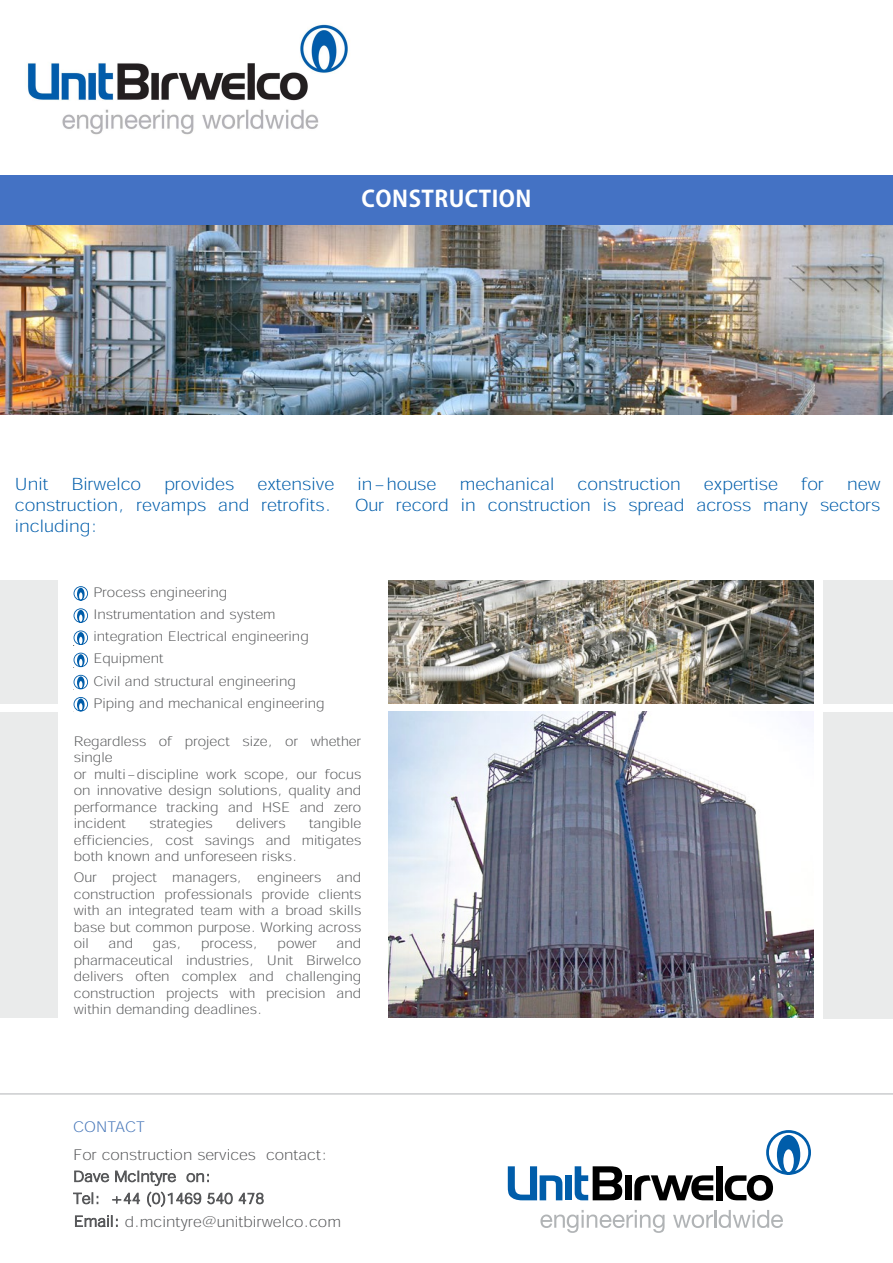
<style>
.page{position:relative;width:893px;height:1263px;background:#fff}
.page>*{position:absolute;margin:0;border:0;box-sizing:border-box;transform-origin:0 0}
.t1{font:700 22.5px "Adobe Gothic Std";letter-spacing:.02em;color:#fff}
.t2{font:300 17.1px "Adobe Gothic Std";color:#005daa}
.t3{font:300 15px/22.4px "Adobe Gothic Std";color:#58595b}
.t4{font:300 15px "Adobe Gothic Std";color:#4777b9}
.t5{font:300 13.5px/16.5px "Adobe Gothic Std";color:#58595b;text-align:justify}
</style>
<div class="page">
<img style="left:0;top:175px;width:893px;height:240px">
<svg style="left:73px;top:586px;width:15px;height:15px"></svg>
<svg style="left:73px;top:630px;width:15px;height:16px"></svg>
<svg style="left:73px;top:675px;width:15px;height:15px"></svg>
<svg style="left:73px;top:608px;width:15px;height:15px"></svg>
<svg style="left:73px;top:653px;width:15px;height:15px"></svg>
<svg style="left:73px;top:697px;width:15px;height:15px"></svg>
<img style="left:388px;top:580px;width:425px;height:124px">
<div style="left:823px;top:580px;width:70px;height:124px;background:#eaebeb"></div>
<div style="left:823px;top:712px;width:70px;height:306px;background:#eaebeb"></div>
<div style="left:0;top:580px;width:57px;height:124px;background:#eaebeb"></div>
<img style="left:388px;top:712px;width:425px;height:306px">
<div style="left:0;top:712px;width:57px;height:306px;background:#eaebeb"></div>
<svg style="left:540px;top:1210px;width:125px;height:23px"></svg>
<svg style="left:673px;top:1210px;width:110px;height:18px"></svg>
<div style="left:625px;top:1175px;width:7px;height:25px;background:#000"></div>
<div style="left:716px;top:1166px;width:7px;height:34px;background:#000"></div>
<svg style="left:634px;top:1175px;width:79px;height:25px"></svg>
<svg style="left:725px;top:1130px;width:86px;height:71px"></svg>
<svg style="left:575px;top:1166px;width:47px;height:34px"></svg>
<svg style="left:508px;top:1166px;width:54px;height:34px"></svg>
<div style="left:565px;top:1175px;width:7px;height:25px;background:#005daa"></div>
<hr style="left:0;top:1093px;width:893px;height:1px;background:#b1b4b6">
<img style="left:27px;top:24px;width:321px;height:111px">
<h1 class="t1" style="left:362px;top:185px;width:172px">CONSTRUCTION</h1>
<p class="t2" style="left:15px;top:471px;width:35px">Unit</p>
<p class="t2" style="left:72px;top:471px;width:71px">Birwelco</p>
<p class="t2" style="left:164px;top:471px;width:71px">provides</p>
<p class="t2" style="left:257px;top:471px;width:78px">extensive</p>
<p class="t2" style="left:357px;top:471px;width:81px">in-house</p>
<p class="t2" style="left:460px;top:471px;width:96px">mechanical</p>
<p class="t2" style="left:577px;top:471px;width:105px">construction</p>
<p class="t2" style="left:704px;top:471px;width:76px">expertise</p>
<p class="t2" style="left:801px;top:471px;width:24px">for</p>
<p class="t2" style="left:847px;top:471px;width:35px">new</p>
<p class="t2" style="left:15px;top:492px;width:318px">construction, revamps and retrofits.</p>
<p class="t2" style="left:355px;top:492px;width:527px">Our record in construction is spread across many sectors</p>
<p class="t2" style="left:15px;top:514px;width:84px">including:</p>
<p class="t5" style="left:93px;top:580px;width:233px;line-height:22.2px;text-align:left">Process engineering<br>Instrumentation and system integration Electrical engineering<br>Equipment<br>Civil and structural engineering<br>Piping and mechanical engineering</p>
<p class="t5" style="left:74px;top:732px;width:289px;text-align:left">Regardless of project size, or whether single<br>or multi-discipline work scope, our focus on innovative design solutions, quality and performance tracking and HSE and zero incident</p>
<p class="t5" style="left:74px;top:815px;width:289px;text-indent:235px">tangible efficiencies, cost savings and mitigates both known and unforeseen risks.</p>
<p class="t5" style="left:74px;top:868px;width:289px">Our project managers, engineers and construction professionals provide clients with an integrated team with a broad skills base but common purpose. Working across oil</p>
<p class="t5" style="left:149px;top:815px;width:65px">strategies</p>
<p class="t5" style="left:236px;top:815px;width:51px">delivers</p>
<p class="t5" style="left:74px;top:934px;width:289px;text-indent:263px">and pharmaceutical industries, Unit Birwelco delivers often complex and challenging construction projects with precision and within demanding deadlines.</p>
<p class="t5" style="left:109px;top:934px;width:26px">and</p>
<p class="t5" style="left:153px;top:934px;width:30px">gas,</p>
<p class="t5" style="left:201px;top:934px;width:58px">process,</p>
<p class="t5" style="left:278px;top:934px;width:41px">power</p>
<p class="t4" style="left:73px;top:1116px;width:73px">CONTACT</p>
<p class="t3" style="left:73px;top:1142px;width:270px">For construction services contact:<br>Dave McIntyre on:<br>Tel: +44 (0)1469 540 478<br>Email: d.mcintyre@unitbirwelco.com</p>
</div>
